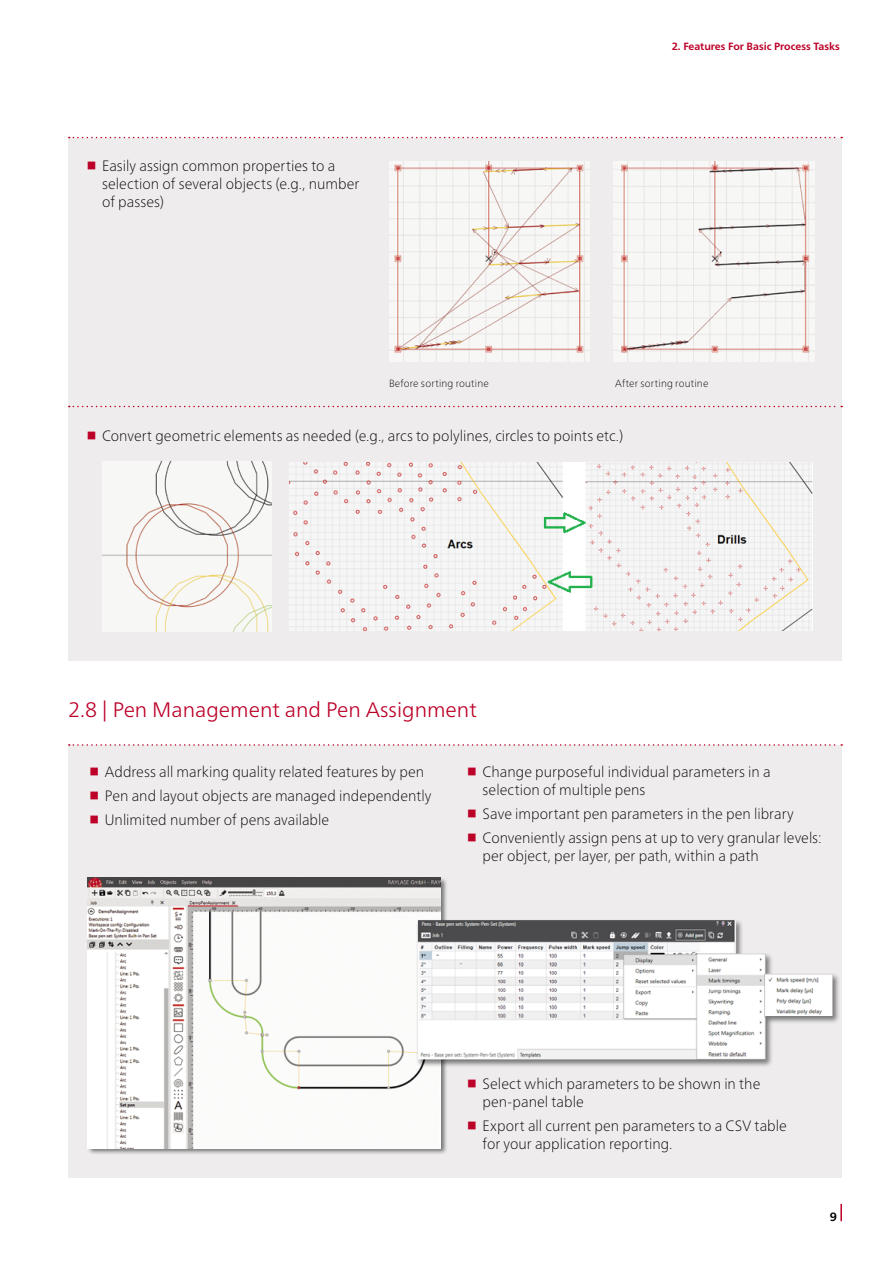
<style>
.page{position:relative;width:893px;height:1263px;background:#fff}
.page>*{position:absolute;margin:0;border:0;box-sizing:border-box;transform-origin:0 0}
.t1{font:300 21px "Frutiger Neue LT Pro";color:#bc0028}
.t2{font:100 15px/18px "Frutiger Neue LT Pro";color:#000}
.t3{font:700 12px "Frutiger Neue LT Pro";color:#000}
.t4{font:100 10.5px "Frutiger Neue LT Pro";letter-spacing:.015em;color:#000}
.t5{font:700 10.5px "Frutiger Neue LT Pro";color:#bc0028}
</style>
<div class="page">
<svg style="left:840px;top:1204px;width:2px;height:17px"></svg>
<div style="left:68px;top:138px;width:774px;height:522px;background:#eeecec"></div>
<div style="left:68px;top:745px;width:774px;height:433px;background:#eeecec"></div>
<svg style="left:69px;top:137px;width:773px;height:1px"></svg>
<svg style="left:69px;top:406px;width:773px;height:1px"></svg>
<svg style="left:69px;top:744px;width:773px;height:2px"></svg>
<img style="left:389px;top:162px;width:200px;height:199px">
<img style="left:614px;top:162px;width:200px;height:199px">
<img style="left:290px;top:462px;width:523px;height:168px">
<img style="left:102px;top:462px;width:170px;height:169px">
<div style="left:87px;top:877px;width:360px;height:278px;background:#000;opacity:.5"></div>
<img style="left:88px;top:878px;width:352px;height:270px">
<div style="left:416px;top:918px;width:425px;height:150px;background:#000;opacity:.5"></div>
<img style="left:418px;top:920px;width:415px;height:139px">
<p class="t2" style="left:102px;top:157px;width:259px">Easily assign common properties to a selection of several objects (e.g., number of passes)</p>
<p class="t5" style="left:672px;top:40px;width:170px">2. Features For Basic Process Tasks</p>
<p class="t4" style="left:389px;top:377px;width:101px">Before sorting routine</p>
<p class="t4" style="left:615px;top:377px;width:95px">After sorting routine</p>
<p class="t2" style="left:102px;top:427px;width:523px">Convert geometric elements as needed (e.g., arcs to polylines, circles to points etc.)</p>
<h1 class="t1" style="left:68px;top:697px;width:410px">2.8 | Pen Management and Pen Assignment</h1>
<p class="t2" style="left:105px;top:760px;width:328px;line-height:24px">Address all marking quality related features by pen<br>Pen and layout objects are managed independently<br>Unlimited number of pens available</p>
<p class="t2" style="left:483px;top:763px;width:290px">Change purposeful individual parameters in a selection of multiple pens</p>
<p class="t2" style="left:483px;top:802px;width:341px;line-height:24px">Save important pen parameters in the pen library<br>Conveniently assign pens at up to very granular levels:</p>
<p class="t2" style="left:483px;top:847px;width:278px">per object, per layer, per path, within a path</p>
<p class="t2" style="left:483px;top:1075px;width:279px">Select which parameters to be shown in the pen-panel table</p>
<p class="t2" style="left:483px;top:1117px;width:306px">Export all current pen parameters to a CSV table for your application reporting.</p>
<p class="t3" style="left:830px;top:1210px;width:9px">9</p>
</div>
